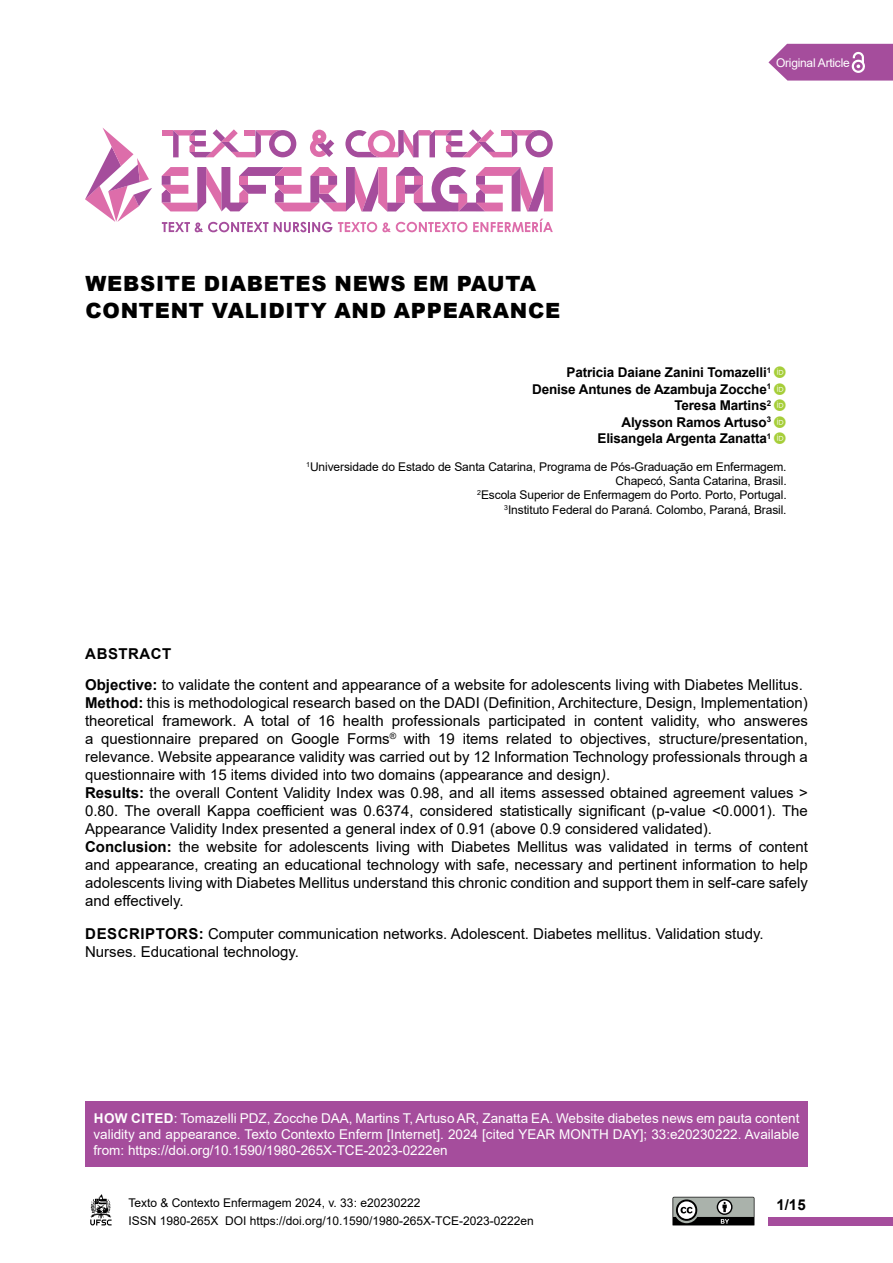
<style>
.page{position:relative;width:893px;height:1263px;background:#fff}
.page>*{position:absolute;margin:0;border:0;box-sizing:border-box;transform-origin:0 0}
.t1{font:900 21px/27px "Arial";letter-spacing:.035em;color:#000}
.t2{font:15px/18px "Arial";color:#000}
.t3{font:700 15px "Arial";color:#000}
.t4{font:13.5px/16.2px "Arial";color:#fff;text-align:justify}
.t5{font:700 13.5px/16.5px "Arial";letter-spacing:-.01em;color:#000;text-align:right}
.t6{font:12px/14.4px "Arial";letter-spacing:-.01em;color:#000}
.t7{font:12px "Arial";letter-spacing:-.02em;color:#fff}
.s1{font-weight:700}
.s2{font-style:italic}
</style>
<div class="page">
<div style="left:769px;top:1217px;width:124px;height:8px;background:#a54d9c"></div>
<svg style="left:90px;top:1194px;width:22px;height:31px"></svg>
<svg style="left:162px;top:167px;width:391px;height:45px"></svg>
<div style="left:162px;top:130px;width:11px;height:6px;background:#dd6daa"></div>
<svg style="left:173px;top:129px;width:123px;height:28px"></svg>
<svg style="left:310px;top:129px;width:243px;height:28px"></svg>
<svg style="left:162px;top:222px;width:106px;height:10px"></svg>
<svg style="left:274px;top:222px;width:58px;height:10px"></svg>
<svg style="left:338px;top:222px;width:129px;height:10px"></svg>
<svg style="left:473px;top:219px;width:80px;height:13px"></svg>
<svg style="left:85px;top:128px;width:67px;height:94px"></svg>
<svg style="left:768px;top:44px;width:125px;height:37px;background:#af61a7"></svg>
<svg style="left:672px;top:1197px;width:83px;height:29px;background:#777b78"></svg>
<div style="left:85px;top:1101px;width:723px;height:66px;background:#a54d9c"></div>
<h1 class="t1" style="left:85px;top:270px;width:476px">WEBSITE DIABETES NEWS EM PAUTA<br>CONTENT VALIDITY AND APPEARANCE</h1>
<p class="t7" style="left:776px;top:54px;width:75px">Original Article</p>
<p class="t5" style="left:532px;top:365px;width:240px">Patricia Daiane Zanini Tomazelli<sup>1<br></sup>Denise Antunes de Azambuja Zocche<sup>1<br></sup>Teresa Martins<sup>2<br></sup>Alysson Ramos Artuso<sup>3<br></sup>Elisangela Argenta Zanatta<sup>1</sup></p>
<p class="t6" style="left:306px;top:459px;width:482px;text-align:right"><sup>1</sup>Universidade do Estado de Santa Catarina, Programa de Pós-Graduação em Enfermagem.<br>Chapecó, Santa Catarina, Brasil.<br><sup>2</sup>Escola Superior de Enfermagem do Porto. Porto, Portugal.<br><sup>3</sup>Instituto Federal do Paraná. Colombo, Paraná, Brasil.</p>
<p class="t2" style="left:85px;top:639px;width:719px;line-height:30.8px"><span class="s1">ABSTRACT<br>Objective:</span> to validate the content and appearance of a website for adolescents living with Diabetes Mellitus.</p>
<p class="t2" style="left:85px;top:694px;width:724px"><span class="s1">Method:</span> this is methodological research based on the DADI (Definition, Architecture, Design, Implementation) theoretical framework. A total of 16 health professionals participated in content validity, who answeres a questionnaire prepared on Google Forms<sup>®</sup> with 19 items related to objectives, structure/presentation, relevance. Website appearance validity was carried out by 12 Information Technology professionals through a questionnaire with 15 items divided into two domains (appearance and design<span class="s2">)</span>.<br><span class="s1">Results:</span> the overall Content Validity Index was 0.98, and all items assessed obtained agreement values &gt; 0.80. The overall Kappa coefficient was 0.6374, considered statistically significant (p-value &lt;0.0001). The Appearance Validity Index presented a general index of 0.91 (above 0.9 considered validated).<br><span class="s1">Conclusion:</span> the website for adolescents living with Diabetes Mellitus was validated in terms of content and appearance, creating an educational technology with safe, necessary and pertinent information to help adolescents living with Diabetes Mellitus understand this chronic condition and support them in self-care safely and effectively.</p>
<p class="t2" style="left:85px;top:925px;width:680px"><span class="s1">DESCRIPTORS:</span> Computer communication networks. Adolescent. Diabetes mellitus. Validation study.<br>Nurses. Educational technology.</p>
<p class="t4" style="left:94px;top:1110px;width:707px"><span class="s1">HOW CITED</span>: Tomazelli PDZ, Zocche DAA, Martins T, Artuso AR, Zanatta EA. Website diabetes news em pauta content validity and appearance. Texto Contexto Enferm [Internet]. 2024 [cited YEAR MONTH DAY]; 33:e20230222. Available from: https://doi.org/10.1590/1980-265X-TCE-2023-0222en</p>
<p class="t6" style="left:128px;top:1194px;width:407px;line-height:18px">Texto &amp; Contexto Enfermagem 2024, v. 33: e20230222<br>ISSN 1980-265X DOI https://doi.org/10.1590/1980-265X-TCE-2023-0222en</p>
<p class="t3" style="left:776px;top:1194px;width:31px">1/15</p>
</div>
